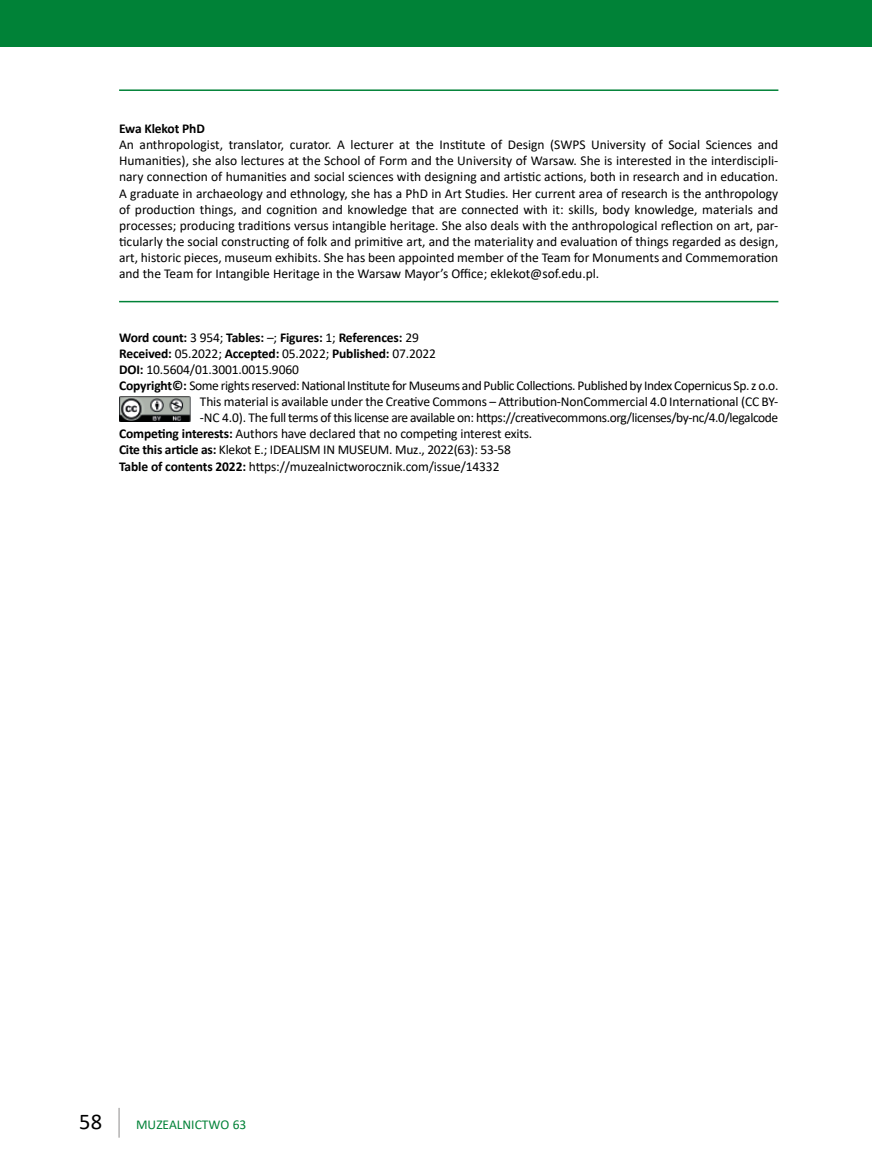
<style>
.page{position:relative;width:872px;height:1170px;background:#fff}
.page>*{position:absolute;margin:0;border:0;box-sizing:border-box;transform-origin:0 0}
.t1{font:22.5px "Calibri";color:#000}
.t2{font:13.5px/16px "Calibri";letter-spacing:-.02em;color:#000;text-align:justify}
.t3{font:700 13.5px "Calibri";letter-spacing:-.01em;color:#000}
.t4{font:13.5px "Calibri";color:#008237}
.s1{font-weight:400}
.s2{font-weight:700}
</style>
<div class="page">
<hr style="left:118px;top:1107px;width:2px;height:30px;background:#b3b2b2">
<div style="left:0;top:0;width:872px;height:47px;background:#008237"></div>
<hr style="left:119px;top:89px;width:659px;height:2px;background:#008237">
<hr style="left:119px;top:301px;width:659px;height:1px;background:#008237">
<img style="left:119px;top:396px;width:72px;height:26px">
<p class="t3" style="left:119px;top:119px;width:87px">Ewa Klekot PhD</p>
<p class="t2" style="left:119px;top:136px;width:661px">An anthropologist, translator, curator. A lecturer at the Institute of Design (SWPS University of Social Sciences and Humanities), she also lectures at the School of Form and the University of Warsaw. She is interested in the interdiscipli&shy;nary connection of humanities and social sciences with designing and artistic actions, both in research and in education.<br>A graduate in archaeology and ethnology, she has a PhD in Art Studies. Her current area of research is the anthropology of production things, and cognition and knowledge that are connected with it: skills, body knowledge, materials and processes; producing traditions versus intangible heritage. She also deals with the anthropological reflection on art, par&shy;ticularly the social constructing of folk and primitive art, and the materiality and evaluation of things regarded as design, art, historic pieces, museum exhibits. She has been appointed member of the Team for Monuments and Commemoration and the Team for Intangible Heritage in the Warsaw Mayor’s Office; eklekot@sof.edu.pl.</p>
<p class="t3" style="left:119px;top:328px;width:301px">Word count: <span class="s1">3 954;</span> Tables: <span class="s1">–;</span> Figures: <span class="s1">1;</span> References: <span class="s1">29</span></p>
<p class="t3" style="left:119px;top:344px;width:318px">Received: <span class="s1">05.2022;</span> Accepted: <span class="s1">05.2022;</span> Published: <span class="s1">07.2022</span></p>
<p class="t2" style="left:119px;top:361px;width:181px"><span class="s2">DOI:</span> 10.5604/01.3001.0015.9060</p>
<p class="t2" style="left:119px;top:377px;width:661px"><span class="s2">Copyright©:</span> Some rights reserved: National Institute for Museums and Public Collections. Published by Index Copernicus Sp. z o.o.</p>
<p class="t2" style="left:200px;top:393px;width:580px">This material is available under the Creative Commons – Attribution-NonCommercial 4.0 International (CC BY-</p>
<p class="t2" style="left:200px;top:409px;width:580px">-NC 4.0). The full terms of this license are available on: https://creativecommons.org/licenses/by-nc/4.0/legalcode</p>
<p class="t2" style="left:119px;top:425px;width:415px"><span class="s2">Competing interests:</span> Authors have declared that no competing interest exits.</p>
<p class="t2" style="left:119px;top:441px;width:393px"><span class="s2">Cite this article as:</span> Klekot E.; IDEALISM IN MUSEUM. Muz., 2022(63): 53-58</p>
<p class="t2" style="left:119px;top:457px;width:382px"><span class="s2">Table of contents 2022:</span> https://muzealnictworocznik.com/issue/14332</p>
<h1 class="t1" style="left:79px;top:1105px;width:24px">58</h1>
<p class="t4" style="left:136px;top:1115px;width:112px">MUZEALNICTWO 63</p>
</div>
